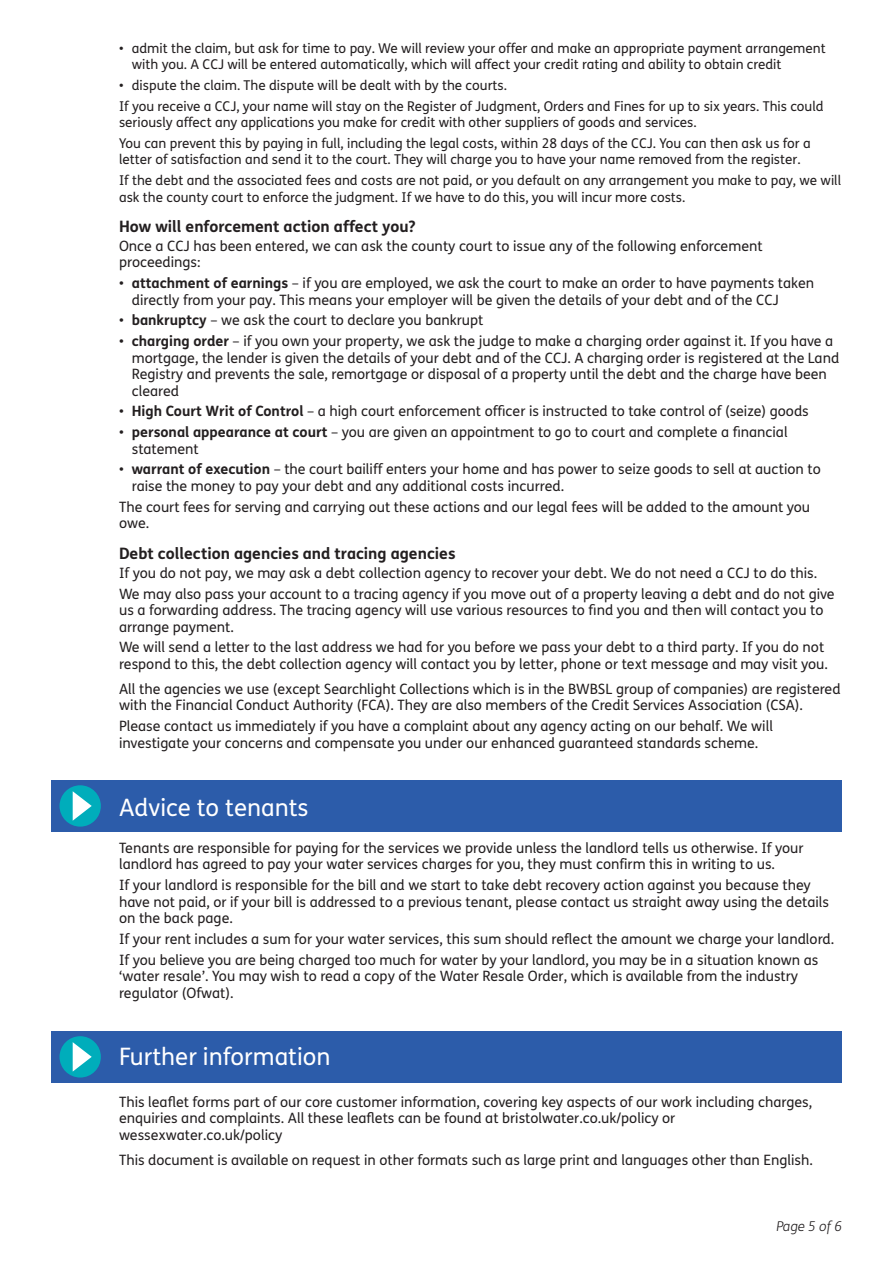
<style>
.page{position:relative;width:893px;height:1263px;background:#fff}
.page>*{position:absolute;margin:0;border:0;box-sizing:border-box;transform-origin:0 0}
.t1{font:24px "FS Me";color:#fff}
.t2{font:700 15.75px "FS Me";color:#231f20}
.t3{font:14.25px/16.5px "FS Me";color:#231f20}
.t4{font:13.5px/20.7px "FS Me";color:#231f20}
.t5{font:italic 300 13.5px "FS Me";color:#231f20}
.s1{font-weight:700}
</style>
<div class="page">
<div style="left:51px;top:780px;width:791px;height:51px;background:#2c5caa"></div>
<div style="left:60px;top:785px;width:41px;height:42px;background:#00adbb;border-radius:50%"></div>
<svg style="left:73px;top:791px;width:19px;height:30px"></svg>
<div style="left:51px;top:1031px;width:791px;height:51px;background:#2c5caa"></div>
<div style="left:60px;top:1036px;width:41px;height:41px;background:#00adbb;border-radius:50%"></div>
<svg style="left:73px;top:1042px;width:19px;height:29px"></svg>
<p class="t4" style="left:132px;top:41px;width:695px;line-height:16.5px;text-indent:-13px">• admit the claim, but ask for time to pay. We will review your offer and make an appropriate payment arrangement with you. A CCJ will be entered automatically, which will affect your credit rating and ability to obtain credit</p>
<p class="t4" style="left:119px;top:76px;width:706px">• dispute the claim. The dispute will be dealt with by the courts.<br>If you receive a CCJ, your name will stay on the Register of Judgment, Orders and Fines for up to six years. This could</p>
<p class="t4" style="left:119px;top:113px;width:693px">seriously affect any applications you make for credit with other suppliers of goods and services.<br>You can prevent this by paying in full, including the legal costs, within 28 days of the CCJ. You can then ask us for a</p>
<p class="t4" style="left:119px;top:150px;width:724px">letter of satisfaction and send it to the court. They will charge you to have your name removed from the register.<br>If the debt and the associated fees and costs are not paid, or you default on any arrangement you make to pay, we will</p>
<p class="t4" style="left:119px;top:188px;width:568px">ask the county court to enforce the judgment. If we have to do this, you will incur more costs.</p>
<p class="t2" style="left:119px;top:220px;width:298px">How will enforcement action affect you?</p>
<p class="t3" style="left:119px;top:239px;width:645px">Once a CCJ has been entered, we can ask the county court to issue any of the following enforcement proceedings:</p>
<p class="t3" style="left:132px;top:276px;width:684px;text-indent:-13px">• <span class="s1">attachment of earnings</span> – if you are employed, we ask the court to make an order to have payments taken directly from your pay. This means your employer will be given the details of your debt and of the CCJ</p>
<p class="t3" style="left:119px;top:313px;width:366px">• <span class="s1">bankruptcy</span> – we ask the court to declare you bankrupt</p>
<p class="t3" style="left:132px;top:334px;width:709px;text-indent:-13px">• <span class="s1">charging order</span> – if you own your property, we ask the judge to make a charging order against it. If you have a mortgage, the lender is given the details of your debt and of the CCJ. A charging order is registered at the Land Registry and prevents the sale, remortgage or disposal of a property until the debt and the charge have been cleared</p>
<p class="t3" style="left:119px;top:404px;width:691px">• <span class="s1">High Court Writ of Control</span> – a high court enforcement officer is instructed to take control of (seize) goods</p>
<p class="t3" style="left:132px;top:425px;width:657px;text-indent:-13px">• <span class="s1">personal appearance at court</span> – you are given an appointment to go to court and complete a financial statement</p>
<p class="t3" style="left:132px;top:462px;width:690px;text-indent:-13px">• <span class="s1">warrant of execution</span> – the court bailiff enters your home and has power to seize goods to sell at auction to raise the money to pay your debt and any additional costs incurred.</p>
<p class="t3" style="left:119px;top:500px;width:693px">The court fees for serving and carrying out these actions and our legal fees will be added to the amount you owe.</p>
<p class="t2" style="left:119px;top:547px;width:338px">Debt collection agencies and tracing agencies</p>
<p class="t3" style="left:119px;top:564px;width:717px;line-height:20.7px">If you do not pay, we may ask a debt collection agency to recover your debt. We do not need a CCJ to do this.<br>We may also pass your account to a tracing agency if you move out of a property leaving a debt and do not give</p>
<p class="t3" style="left:119px;top:603px;width:706px">us a forwarding address. The tracing agency will use various resources to find you and then will contact you to arrange payment.</p>
<p class="t3" style="left:119px;top:640px;width:710px">We will send a letter to the last address we had for you before we pass your debt to a third party. If you do not respond to this, the debt collection agency will contact you by letter, phone or text message and may visit you.</p>
<p class="t3" style="left:119px;top:682px;width:723px">All the agencies we use (except Searchlight Collections which is in the BWBSL group of companies) are registered with the Financial Conduct Authority (FCA). They are also members of the Credit Services Association (CSA).</p>
<p class="t3" style="left:119px;top:719px;width:655px">Please contact us immediately if you have a complaint about any agency acting on our behalf. We will investigate your concerns and compensate you under our enhanced guaranteed standards scheme.</p>
<h1 class="t1" style="left:119px;top:798px;width:191px">Advice to tenants</h1>
<p class="t3" style="left:119px;top:841px;width:686px">Tenants are responsible for paying for the services we provide unless the landlord tells us otherwise. If your landlord has agreed to pay your water services charges for you, they must confirm this in writing to us.</p>
<p class="t3" style="left:119px;top:878px;width:711px">If your landlord is responsible for the bill and we start to take debt recovery action against you because they have not paid, or if your bill is addressed to a previous tenant, please contact us straight away using the details on the back page.</p>
<p class="t3" style="left:119px;top:930px;width:717px;line-height:20.7px">If your rent includes a sum for your water services, this sum should reflect the amount we charge your landlord.<br>If you believe you are being charged too much for water by your landlord, you may be in a situation known as</p>
<p class="t3" style="left:119px;top:969px;width:681px">‘water resale’. You may wish to read a copy of the Water Resale Order, which is available from the industry regulator (Ofwat).</p>
<h1 class="t1" style="left:119px;top:1047px;width:213px">Further information</h1>
<p class="t3" style="left:119px;top:1095px;width:694px">This leaflet forms part of our core customer information, covering key aspects of our work including charges, enquiries and complaints. All these leaflets can be found at bristolwater.co.uk/policy or wessexwater.co.uk/policy</p>
<p class="t3" style="left:119px;top:1153px;width:695px">This document is available on request in other formats such as large print and languages other than English.</p>
<p class="t5" style="left:776px;top:1218px;width:67px">Page 5 of 6</p>
</div>
